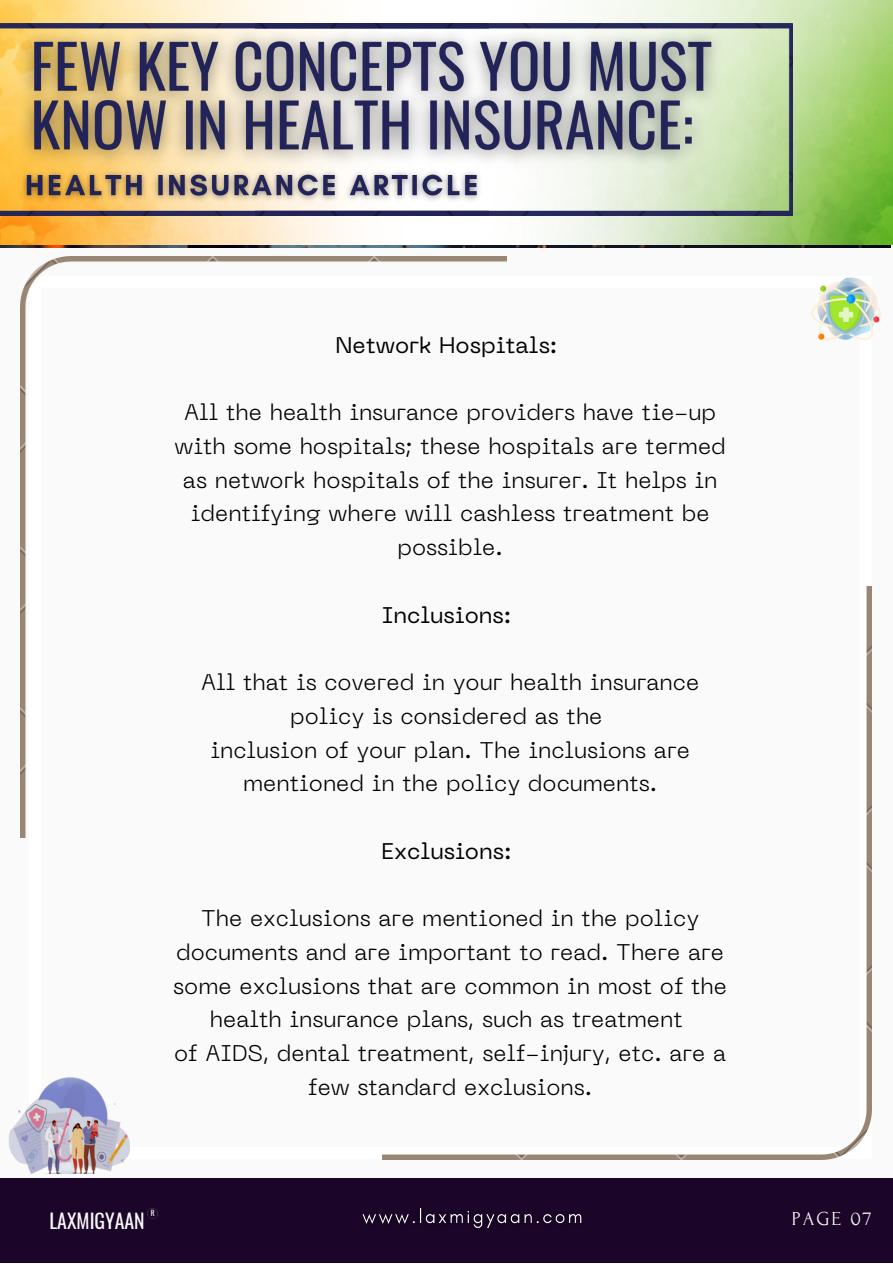
<style>
.page{position:relative;width:893px;height:1264px;background:#fff}
.page>*{position:absolute;margin:0;border:0;box-sizing:border-box;transform-origin:0 0}
.t1{font:300 22.5px/33.8px "PP Neue Machina";color:#000;text-align:center}
.t2{font:22.5px "PP Neue Machina";color:#000}
.t3{font:19.8px "Oswald";color:#fafafa}
.t4{font:19.8px "Forum";letter-spacing:.1em;color:#fafafa}
.t5{font:7.5px "Oswald";color:#fff}
</style>
<div class="page">
<div style="left:0;top:0;width:892px;height:1262px;background:#fafafa"></div>
<div style="left:0;top:1177px;width:892px;height:85px;background:#1b0529"></div>
<img style="left:382px;top:586px;width:489px;height:573px">
<svg style="left:845px;top:277px;width:13px;height:2px"></svg>
<img style="left:811px;top:279px;width:69px;height:62px">
<img style="left:8px;top:1077px;width:122px;height:96px">
<img style="left:21px;top:256px;width:486px;height:581px">
<img style="left:362px;top:1208px;width:220px;height:20px">
<svg style="left:147px;top:1208px;width:11px;height:10px"></svg>
<img style="left:0;top:0;width:892px;height:244px">
<img style="left:489px;top:23px;width:303px;height:193px">
<img style="left:0;top:23px;width:489px;height:193px">
<img style="left:11px;top:19px;width:725px;height:158px">
<img style="left:17px;top:164px;width:475px;height:43px">
<p class="t2" style="left:335px;top:336px;width:223px">Network Hospitals:</p>
<p class="t1" style="left:174px;top:397px;width:553px">All the health insurance providers have tie-up with some hospitals; these hospitals are termed as network hospitals of the insurer. It helps in identifying where will cashless treatment be possible.</p>
<p class="t2" style="left:381px;top:606px;width:131px">Inclusions:</p>
<p class="t1" style="left:201px;top:667px;width:499px">All that is covered in your health insurance policy is considered as the</p>
<p class="t1" style="left:210px;top:735px;width:481px">inclusion of your plan. The inclusions are mentioned in the policy documents.</p>
<p class="t2" style="left:381px;top:842px;width:131px">Exclusions:</p>
<p class="t1" style="left:173px;top:903px;width:555px">The exclusions are mentioned in the policy documents and are important to read. There are some exclusions that are common in most of the health insurance plans, such as treatment</p>
<p class="t1" style="left:174px;top:1038px;width:553px">of AIDS, dental treatment, self-injury, etc. are a few standard exclusions.</p>
<p class="t5" style="left:151px;top:1207px;width:5px">R</p>
<p class="t3" style="left:49px;top:1204px;width:97px">LAXMIGYAAN</p>
<p class="t4" style="left:791px;top:1208px;width:81px">PAGE 07</p>
</div>
